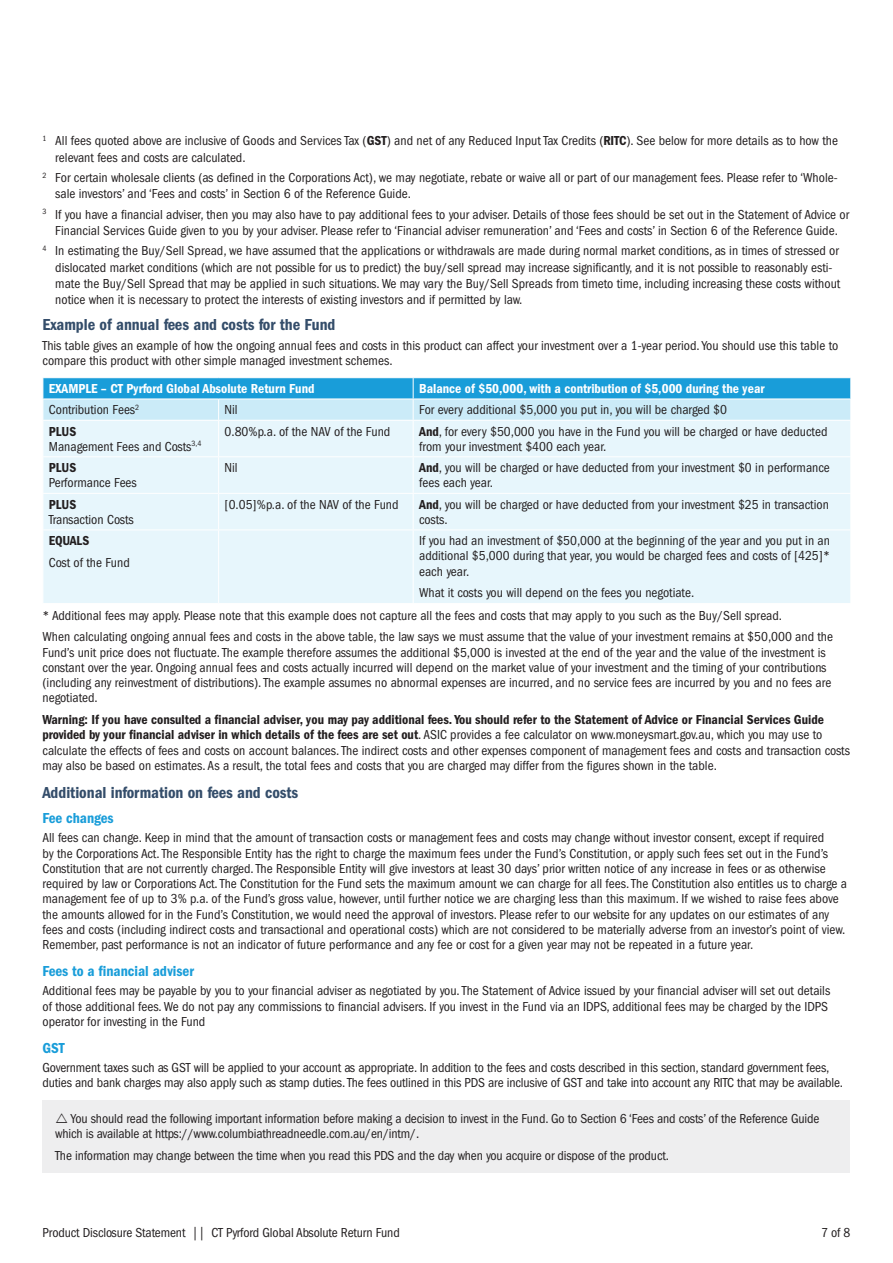
<style>
.page{position:relative;width:893px;height:1263px;background:#fff}
.page>*{position:absolute;margin:0;border:0;box-sizing:border-box;transform-origin:0 0}
.t1{font:16.5px "Franklin Gothic LT Pro Cn Dm";color:#344d6a}
.t2{font:15px "Franklin Gothic LT Pro Cn Dm";color:#199dd9}
.t3{font:condensed 13.5px/15.3px "Franklin Gothic LT Pro";color:#231f20}
.t4{font:13.5px "Franklin Gothic LT Pro Cn Dm";color:#231f20}
.t5{font:13.5px "Franklin Gothic LT Pro Cn Dm";color:#fff}
.s1{font-family:"Franklin Gothic LT Pro Cn Dm";font-stretch:normal}
</style>
<div class="page">
<div style="left:44px;top:421px;width:806px;height:182px;background:#e7f6fc"></div>
<svg style="left:43px;top:378px;width:808px;height:42px;background:#77c6e9"></svg>
<hr style="left:218px;top:421px;width:1px;height:35px;background:#fff">
<hr style="left:413px;top:421px;width:1px;height:35px;background:#fff">
<hr style="left:43px;top:456px;width:176px;height:1px;background:#fff">
<hr style="left:219px;top:456px;width:194px;height:1px;background:#fff">
<hr style="left:218px;top:457px;width:1px;height:36px;background:#fff">
<hr style="left:413px;top:456px;width:438px;height:1px;background:#fff">
<hr style="left:413px;top:457px;width:1px;height:36px;background:#fff">
<hr style="left:43px;top:493px;width:176px;height:1px;background:#fff">
<hr style="left:219px;top:493px;width:194px;height:1px;background:#fff">
<hr style="left:218px;top:494px;width:1px;height:35px;background:#fff">
<hr style="left:413px;top:493px;width:438px;height:1px;background:#fff">
<hr style="left:413px;top:494px;width:1px;height:35px;background:#fff">
<hr style="left:43px;top:529px;width:176px;height:1px;background:#fff">
<hr style="left:219px;top:529px;width:194px;height:1px;background:#fff">
<hr style="left:218px;top:530px;width:1px;height:73px;background:#fff">
<hr style="left:413px;top:529px;width:438px;height:1px;background:#fff">
<hr style="left:413px;top:530px;width:1px;height:73px;background:#fff">
<div style="left:43px;top:1100px;width:807px;height:73px;background:#eeeeef"></div>
<p class="t3" style="left:55px;top:133px;width:784px;line-height:16.2px;text-indent:-13px"><sup>1</sup> All fees quoted above are inclusive of Goods and Services Tax (<span class="s1">GST</span>) and net of any Reduced Input Tax Credits (<span class="s1">RITC</span>). See below for more details as to how the relevant fees and costs are calculated.</p>
<p class="t3" style="left:55px;top:170px;width:784px;line-height:16.2px;text-indent:-13px"><sup>2</sup> For certain wholesale clients (as defined in the Corporations Act), we may negotiate, rebate or waive all or part of our management fees. Please refer to ‘Whole&shy;sale investors’ and ‘Fees and costs’ in Section 6 of the Reference Guide.</p>
<p class="t3" style="left:43px;top:206px;width:808px;line-height:16.2px;text-align:center"><sup>3</sup> If you have a financial adviser, then you may also have to pay additional fees to your adviser. Details of those fees should be set out in the Statement of Advice or<br>Financial Services Guide given to you by your adviser. Please refer to ‘Financial adviser remuneration’ and ‘Fees and costs’ in Section 6 of the Reference Guide.</p>
<p class="t3" style="left:55px;top:243px;width:787px;line-height:16.2px;text-indent:-13px"><sup>4</sup> In estimating the Buy/Sell Spread, we have assumed that the applications or withdrawals are made during normal market conditions, as in times of stressed or dislocated market conditions (which are not possible for us to predict) the buy/sell spread may increase significantly, and it is not possible to reasonably esti&shy;mate the Buy/Sell Spread that may be applied in such situations. We may vary the Buy/Sell Spreads from timeto time, including increasing these costs without notice when it is necessary to protect the interests of existing investors and if permitted by law.</p>
<p class="t1" style="left:43px;top:315px;width:294px">Example of annual fees and costs for the Fund</p>
<p class="t3" style="left:43px;top:338px;width:797px">This table gives an example of how the ongoing annual fees and costs in this product can affect your investment over a 1-year period. You should use this table to compare this product with other simple managed investment schemes.</p>
<p class="t5" style="left:49px;top:381px;width:267px">EXAMPLE – CT Pyrford Global Absolute Return Fund</p>
<p class="t5" style="left:419px;top:381px;width:347px">Balance of $50,000, with a contribution of $5,000 during the year</p>
<p class="t3" style="left:49px;top:402px;width:92px">Contribution Fees<sup>2</sup></p>
<p class="t3" style="left:225px;top:402px;width:15px">Nil</p>
<p class="t3" style="left:419px;top:402px;width:309px">For every additional $5,000 you put in, you will be charged $0</p>
<p class="t4" style="left:49px;top:423px;width:29px">PLUS</p>
<p class="t3" style="left:49px;top:439px;width:154px">Management Fees and Costs<sup>3,4</sup></p>
<p class="t3" style="left:225px;top:423px;width:167px">0.80%p.a. of the NAV of the Fund</p>
<p class="t3" style="left:419px;top:423px;width:410px"><span class="s1">And</span>, for every $50,000 you have in the Fund you will be charged or have deducted from your investment $400 each year.</p>
<p class="t4" style="left:49px;top:460px;width:29px">PLUS</p>
<p class="t3" style="left:49px;top:475px;width:90px">Performance Fees</p>
<p class="t4" style="left:49px;top:496px;width:29px">PLUS</p>
<p class="t3" style="left:49px;top:512px;width:86px">Transaction Costs</p>
<p class="t3" style="left:225px;top:460px;width:15px">Nil</p>
<p class="t3" style="left:419px;top:460px;width:412px"><span class="s1">And</span>, you will be charged or have deducted from your investment $0 in performance fees each year.</p>
<p class="t3" style="left:225px;top:497px;width:175px">[0.05]%p.a. of the NAV of the Fund</p>
<p class="t3" style="left:419px;top:497px;width:411px"><span class="s1">And</span>, you will be charged or have deducted from your investment $25 in transaction costs.</p>
<p class="t3" style="left:419px;top:533px;width:412px;text-align:justify">If you had an investment of $50,000 at the beginning of the year and you put in an additional $5,000 during that year, you would be charged fees and costs of [425]* each year.</p>
<p class="t3" style="left:42px;top:582px;width:792px;line-height:21.9px;text-indent:377px">What it costs you will depend on the fees you negotiate.<br>* Additional fees may apply. Please note that this example does not capture all the fees and costs that may apply to you such as the Buy/Sell spread.<br>When calculating ongoing annual fees and costs in the above table, the law says we must assume that the value of your investment remains at $50,000 and the</p>
<p class="t3" style="left:42px;top:644px;width:790px">Fund’s unit price does not fluctuate. The example therefore assumes the additional $5,000 is invested at the end of the year and the value of the investment is constant over the year. Ongoing annual fees and costs actually incurred will depend on the market value of your investment and the timing of your contributions (including any reinvestment of distributions). The example assumes no abnormal expenses are incurred, and no service fees are incurred by you and no fees are negotiated.</p>
<p class="t4" style="left:42px;top:712px;width:783px">Warning: If you have consulted a financial adviser, you may pay additional fees. You should refer to the Statement of Advice or Financial Services Guide</p>
<p class="t3" style="left:42px;top:727px;width:809px"><span class="s1">provided by your financial adviser in which details of the fees are set out</span>. ASIC provides a fee calculator on www.moneysmart.gov.au, which you may use to calculate the effects of fees and costs on account balances. The indirect costs and other expenses component of management fees and costs and transaction costs may also be based on estimates. As a result, the total fees and costs that you are charged may differ from the figures shown in the table.</p>
<p class="t1" style="left:43px;top:783px;width:257px">Additional information on fees and costs</p>
<p class="t2" style="left:43px;top:809px;width:73px">Fee changes</p>
<p class="t3" style="left:43px;top:830px;width:806px">All fees can change. Keep in mind that the amount of transaction costs or management fees and costs may change without investor consent, except if required<br>by the Corporations Act. The Responsible Entity has the right to charge the maximum fees under the Fund’s Constitution, or apply such fees set out in the Fund’s Constitution that are not currently charged. The Responsible Entity will give investors at least 30 days’ prior written notice of any increase in fees or as otherwise required by law or Corporations Act. The Constitution for the Fund sets the maximum amount we can charge for all fees. The Constitution also entitles us to charge a management fee of up to 3% p.a. of the Fund’s gross value, however, until further notice we are charging less than this maximum. If we wished to raise fees above the amounts allowed for in the Fund’s Constitution, we would need the approval of investors. Please refer to our website for any updates on our estimates of any fees and costs (including indirect costs and transactional and operational costs) which are not considered to be materially adverse from an investor’s point of view.<br>Remember, past performance is not an indicator of future performance and any fee or cost for a given year may not be repeated in a future year.</p>
<p class="t2" style="left:43px;top:962px;width:153px">Fees to a financial adviser</p>
<p class="t3" style="left:43px;top:983px;width:789px">Additional fees may be payable by you to your financial adviser as negotiated by you. The Statement of Advice issued by your financial adviser will set out details of those additional fees. We do not pay any commissions to financial advisers. If you invest in the Fund via an IDPS, additional fees may be charged by the IDPS operator for investing in the Fund</p>
<p class="t2" style="left:43px;top:1039px;width:24px">GST</p>
<p class="t3" style="left:43px;top:1060px;width:802px">Government taxes such as GST will be applied to your account as appropriate. In addition to the fees and costs described in this section, standard government fees, duties and bank charges may also apply such as stamp duties. The fees outlined in this PDS are inclusive of GST and take into account any RITC that may be available.</p>
<p class="t3" style="left:55px;top:1111px;width:766px;text-indent:16px">You should read the following important information before making a decision to invest in the Fund. Go to Section 6 ‘Fees and costs’ of the Reference Guide which is available at https://www.columbiathreadneedle.com.au/en/intm/.</p>
<p class="t3" style="left:55px;top:1148px;width:615px">The information may change between the time when you read this PDS and the day when you acquire or dispose of the product.</p>
<p class="t4" style="left:49px;top:533px;width:42px">EQUALS</p>
<p class="t3" style="left:49px;top:555px;width:82px">Cost of the Fund</p>
<p class="t3" style="left:43px;top:1225px;width:359px">Product Disclosure Statement || CT Pyrford Global Absolute Return Fund</p>
<p class="t3" style="left:821px;top:1225px;width:31px">7 of 8</p>
</div>
